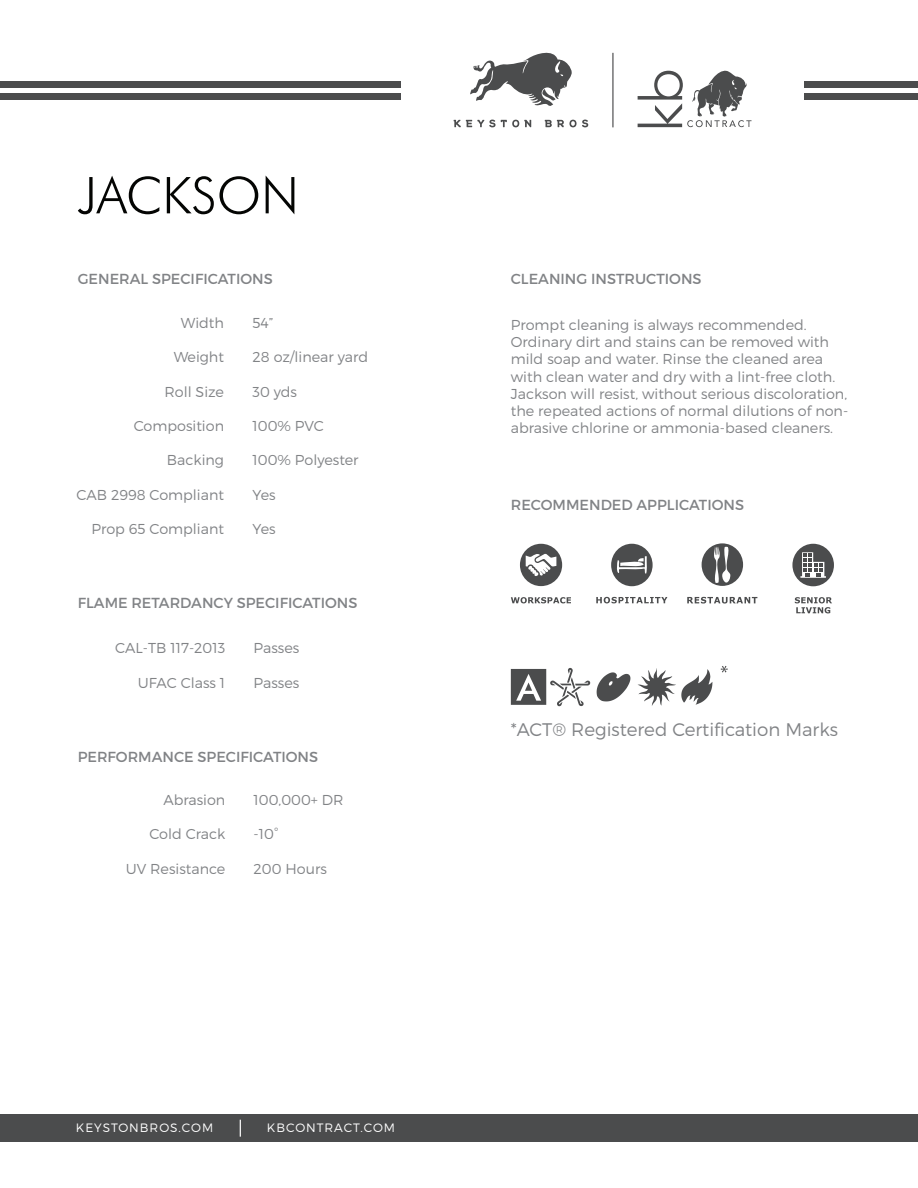
<style>
.page{position:relative;width:918px;height:1188px;background:#fff}
.page>*{position:absolute;margin:0;border:0;box-sizing:border-box;transform-origin:0 0}
.t1{font:300 50.7px "Futura BT";color:#040503}
.t2{font:300 18.15px "Montserrat";color:#818386}
.t3{font:14.55px "Montserrat";color:#818386}
.t4{font:300 14.4px/17.2px "Montserrat";color:#818386}
.t5{font:300 12.15px "Montserrat";letter-spacing:.08em;color:#fff}
</style>
<div class="page">
<div style="left:0;top:1115px;width:918px;height:27px;background:#4b4c4d"></div>
<svg style="left:240px;top:1120px;width:1px;height:17px"></svg>
<div style="left:0;top:93px;width:400px;height:6px;background:#4b4c4d"></div>
<div style="left:0;top:81px;width:400px;height:6px;background:#4b4c4d"></div>
<div style="left:805px;top:93px;width:113px;height:6px;background:#4b4c4d"></div>
<div style="left:805px;top:81px;width:113px;height:6px;background:#4b4c4d"></div>
<hr style="left:612px;top:53px;width:2px;height:74px;background:#4b4c4d">
<svg style="left:470px;top:52px;width:102px;height:54px"></svg>
<svg style="left:454px;top:120px;width:77px;height:7px"></svg>
<svg style="left:545px;top:120px;width:43px;height:7px"></svg>
<svg style="left:638px;top:70px;width:114px;height:57px"></svg>
<svg style="left:611px;top:544px;width:42px;height:42px"></svg>
<svg style="left:596px;top:597px;width:71px;height:6px"></svg>
<svg style="left:687px;top:597px;width:70px;height:7px"></svg>
<svg style="left:702px;top:543px;width:41px;height:43px"></svg>
<svg style="left:795px;top:597px;width:37px;height:16px"></svg>
<svg style="left:520px;top:544px;width:42px;height:42px"></svg>
<svg style="left:511px;top:597px;width:60px;height:6px"></svg>
<svg style="left:792px;top:544px;width:42px;height:42px"></svg>
<svg style="left:638px;top:668px;width:74px;height:38px"></svg>
<svg style="left:511px;top:668px;width:79px;height:38px"></svg>
<svg style="left:597px;top:672px;width:33px;height:29px"></svg>
<svg style="left:721px;top:666px;width:7px;height:7px"></svg>
<p class="t1" style="left:78px;top:165px;width:223px">JACKSON</p>
<p class="t3" style="left:78px;top:270px;width:197px">GENERAL SPECIFICATIONS</p>
<p class="t4" style="left:181px;top:314px;width:45px">Width</p>
<p class="t4" style="left:174px;top:348px;width:52px">Weight</p>
<p class="t4" style="left:164px;top:383px;width:61px">Roll Size</p>
<p class="t4" style="left:134px;top:417px;width:92px">Composition</p>
<p class="t4" style="left:167px;top:451px;width:59px">Backing</p>
<p class="t4" style="left:77px;top:486px;width:149px">CAB 2998 Compliant</p>
<p class="t4" style="left:91px;top:520px;width:134px">Prop 65 Compliant</p>
<p class="t4" style="left:253px;top:314px;width:22px">54”</p>
<p class="t4" style="left:253px;top:348px;width:117px">28 oz/linear yard</p>
<p class="t4" style="left:253px;top:383px;width:46px">30 yds</p>
<p class="t4" style="left:253px;top:417px;width:73px">100% PVC</p>
<p class="t4" style="left:253px;top:451px;width:108px">100% Polyester</p>
<p class="t4" style="left:253px;top:486px;width:25px">Yes</p>
<p class="t4" style="left:253px;top:520px;width:25px">Yes</p>
<p class="t3" style="left:78px;top:594px;width:281px">FLAME RETARDANCY SPECIFICATIONS</p>
<p class="t4" style="left:115px;top:639px;width:112px">CAL-TB 117-2013</p>
<p class="t4" style="left:138px;top:674px;width:89px">UFAC Class 1</p>
<p class="t4" style="left:254px;top:639px;width:47px">Passes</p>
<p class="t4" style="left:254px;top:674px;width:47px">Passes</p>
<p class="t3" style="left:78px;top:748px;width:242px">PERFORMANCE SPECIFICATIONS</p>
<p class="t4" style="left:163px;top:791px;width:63px">Abrasion</p>
<p class="t4" style="left:149px;top:825px;width:77px">Cold Crack</p>
<p class="t4" style="left:126px;top:860px;width:101px">UV Resistance</p>
<p class="t4" style="left:254px;top:791px;width:91px">100,000+ DR</p>
<p class="t4" style="left:254px;top:825px;width:27px">-10˚</p>
<p class="t4" style="left:254px;top:860px;width:75px">200 Hours</p>
<p class="t5" style="left:76px;top:1121px;width:139px">KEYSTONBROS.COM</p>
<p class="t5" style="left:267px;top:1121px;width:130px">KBCONTRACT.COM</p>
<p class="t3" style="left:511px;top:270px;width:192px">CLEANING INSTRUCTIONS</p>
<p class="t4" style="left:511px;top:316px;width:297px">Prompt cleaning is always recommended.</p>
<p class="t4" style="left:511px;top:333px;width:339px">Ordinary dirt and stains can be removed with mild soap and water. Rinse the cleaned area with clean water and dry with a lint-free cloth.<br>Jackson will resist, without serious discoloration, the repeated actions of normal dilutions of non&shy;abrasive chlorine or ammonia-based cleaners.</p>
<p class="t3" style="left:511px;top:496px;width:235px">RECOMMENDED APPLICATIONS</p>
<p class="t2" style="left:511px;top:718px;width:329px">*ACT® Registered Certification Marks</p>
</div>
